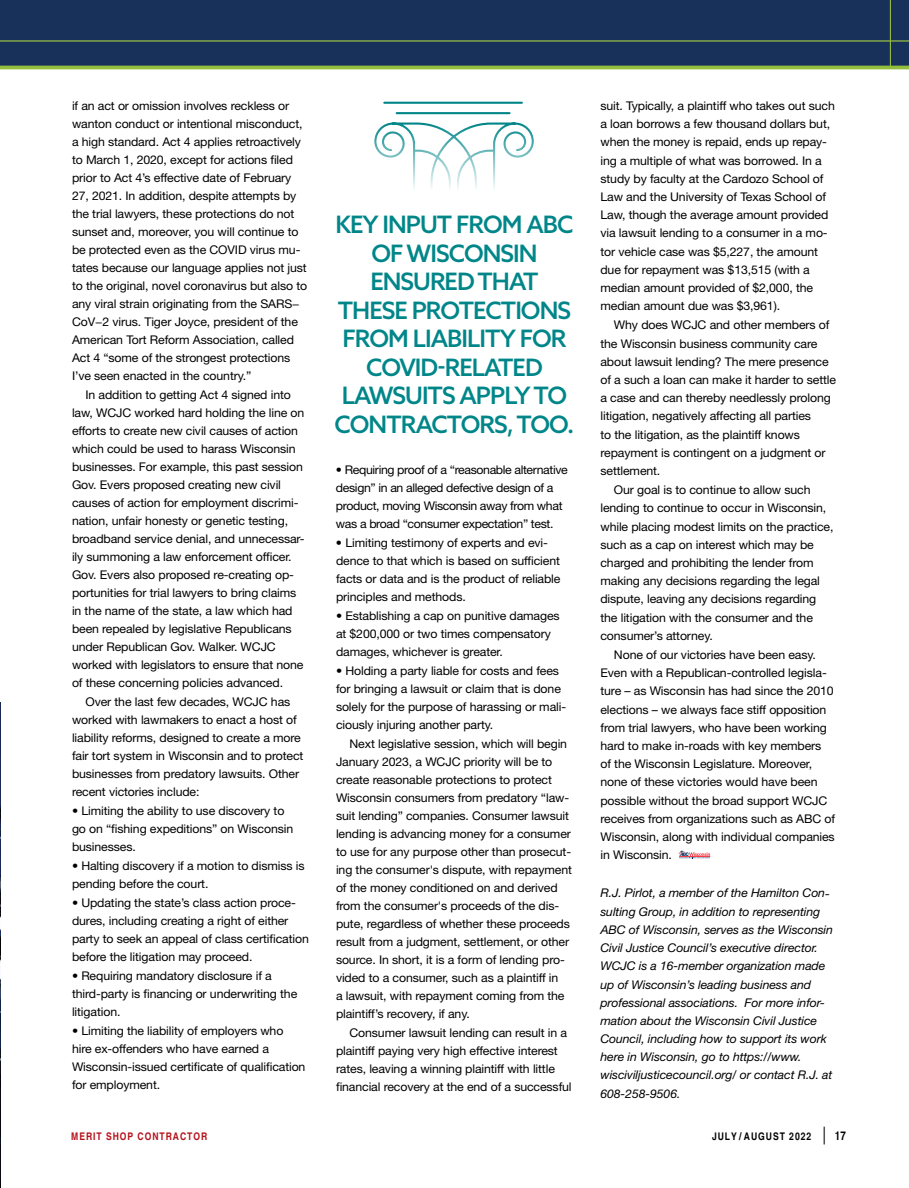
<style>
.page{position:relative;width:909px;height:1188px;background:#fff}
.page>*{position:absolute;margin:0;border:0;box-sizing:border-box;transform-origin:0 0}
.t1{font:500 24px/28.5px "Azo Sans";letter-spacing:-.04em;color:#008689;text-align:center}
.t2{font:12px/18px "Helvetica Neue LT Std";letter-spacing:-.01em;color:#000}
.t3{font:italic 12px/18.1px "Helvetica Neue LT Std";letter-spacing:-.01em;color:#000}
.t4{font:12px/18px "Helvetica Neue LT Std";letter-spacing:-.03em;color:#000}
.t5{font:700 condensed 10.5px "Helvetica";letter-spacing:.09em;color:#b5121b}
.t6{font:700 condensed 10.5px "Helvetica";letter-spacing:.09em;color:#000}
.s1{font-size:17.7px}
.s2{font-size:12px}
</style>
<div class="page">
<img style="left:0;top:702px;width:1px;height:486px">
<div style="left:0;top:0;width:909px;height:68px;background:#18315a"></div>
<hr style="left:0;top:40px;width:909px;height:2px;background:#a5ce43">
<hr style="left:0;top:66px;width:909px;height:3px;background:#94bc3d">
<hr style="left:890px;top:0;width:1px;height:67px;background:#94bc3d">
<svg style="left:374px;top:101px;width:160px;height:87px"></svg>
<svg style="left:678px;top:851px;width:32px;height:7px"></svg>
<p class="t2" style="left:72px;top:97px;width:237px">if an act or omission involves reckless or wanton conduct or intentional misconduct, a high standard. Act 4 applies retroactively to March 1, 2020, except for actions filed prior to Act 4’s effective date of February 27, 2021. In addition, despite attempts by the trial lawyers, these protections do not sunset and, moreover, you will continue to be protected even as the COVID virus mu&shy;tates because our language applies not just to the original, novel coronavirus but also to any viral strain originating from the SARS− CoV−2 virus. Tiger Joyce, president of the American Tort Reform Association, called Act 4 “some of the strongest protections I’ve seen enacted in the country.”</p>
<p class="t2" style="left:72px;top:386px;width:234px;text-indent:14px">In addition to getting Act 4 signed into law, WCJC worked hard holding the line on efforts to create new civil causes of action which could be used to harass Wisconsin businesses. For example, this past session Gov. Evers proposed creating new civil causes of action for employment discrimi&shy;nation, unfair honesty or genetic testing, broadband service denial, and unnecessar&shy;ily summoning a law enforcement officer.<br>Gov. Evers also proposed re-creating op&shy;portunities for trial lawyers to bring claims in the name of the state, a law which had been repealed by legislative Republicans under Republican Gov. Walker. WCJC worked with legislators to ensure that none of these concerning policies advanced.</p>
<p class="t2" style="left:72px;top:693px;width:233px;text-indent:14px">Over the last few decades, WCJC has worked with lawmakers to enact a host of liability reforms, designed to create a more fair tort system in Wisconsin and to protect businesses from predatory lawsuits. Other recent victories include:</p>
<p class="t2" style="left:72px;top:802px;width:223px">• Limiting the ability to use discovery to go on “fishing expeditions” on Wisconsin businesses.</p>
<p class="t2" style="left:72px;top:857px;width:234px">• Halting discovery if a motion to dismiss is pending before the court.</p>
<p class="t2" style="left:72px;top:894px;width:238px">• Updating the state’s class action proce&shy;dures, including creating a right of either party to seek an appeal of class certification before the litigation may proceed.</p>
<p class="t2" style="left:72px;top:967px;width:227px">• Requiring mandatory disclosure if a third-party is financing or underwriting the litigation.</p>
<p class="t2" style="left:72px;top:1022px;width:235px">• Limiting the liability of employers who hire ex-offenders who have earned a Wisconsin-issued certificate of qualification for employment.</p>
<h1 class="t1" style="left:334px;top:210px;width:241px">KEY INPUT FROM ABC<br>OF WISCONSIN<br>ENSURED THAT<br>THESE PROTECTIONS<br>FROM LIABILITY FOR<br>COVID-RELATED<br>LAWSUITS APPLY TO<br>CONTRACTORS, TOO.</h1>
<p class="t4" style="left:336px;top:461px;width:233px">• Requiring proof of a “reasonable alternative design” in an alleged defective design of a product, moving Wisconsin away from what was a broad “consumer expectation” test.</p>
<p class="t2" style="left:336px;top:534px;width:226px">• Limiting testimony of experts and evi&shy;dence to that which is based on sufficient facts or data and is the product of reliable principles and methods.</p>
<p class="t2" style="left:336px;top:607px;width:225px">• Establishing a cap on punitive damages at $200,000 or two times compensatory damages, whichever is greater.</p>
<p class="t2" style="left:336px;top:662px;width:232px">• Holding a party liable for costs and fees for bringing a lawsuit or claim that is done solely for the purpose of harassing or mali&shy;ciously injuring another party.</p>
<p class="t2" style="left:336px;top:735px;width:237px;text-indent:14px">Next legislative session, which will begin January 2023, a WCJC priority will be to create reasonable protections to protect Wisconsin consumers from predatory “law&shy;suit lending” companies. Consumer lawsuit lending is advancing money for a consumer to use for any purpose other than prosecut&shy;ing the consumer's dispute, with repayment of the money conditioned on and derived from the consumer's proceeds of the dis&shy;pute, regardless of whether these proceeds result from a judgment, settlement, or other source. In short, it is a form of lending pro&shy;vided to a consumer, such as a plaintiff in<br>a lawsuit, with repayment coming from the plaintiff’s recovery, if any.</p>
<p class="t2" style="left:336px;top:1024px;width:237px;text-indent:14px">Consumer lawsuit lending can result in a plaintiff paying very high effective interest rates, leaving a winning plaintiff with little financial recovery at the end of a successful</p>
<p class="t2" style="left:600px;top:97px;width:236px">suit. Typically, a plaintiff who takes out such a loan borrows a few thousand dollars but, when the money is repaid, ends up repay&shy;ing a multiple of what was borrowed. In a study by faculty at the Cardozo School of Law and the University of Texas School of Law, though the average amount provided via lawsuit lending to a consumer in a mo&shy;tor vehicle case was $5,227, the amount due for repayment was $13,515 (with a median amount provided of $2,000, the median amount due was $3,961).</p>
<p class="t2" style="left:614px;top:316px;width:217px">Why does WCJC and other members of</p>
<p class="t2" style="left:600px;top:334px;width:218px">the Wisconsin business community care</p>
<p class="t2" style="left:600px;top:352px;width:230px">about lawsuit lending? The mere presence</p>
<p class="t2" style="left:600px;top:371px;width:237px">of a such a loan can make it harder to settle</p>
<p class="t2" style="left:600px;top:389px;width:232px">a case and can thereby needlessly prolong</p>
<p class="t2" style="left:600px;top:407px;width:212px">litigation, negatively affecting all parties</p>
<p class="t2" style="left:600px;top:425px;width:201px">to the litigation, as the plaintiff knows</p>
<p class="t2" style="left:600px;top:443px;width:227px">repayment is contingent on a judgment or</p>
<p class="t2" style="left:600px;top:462px;width:61px">settlement.</p>
<p class="t2" style="left:614px;top:481px;width:198px">Our goal is to continue to allow such</p>
<p class="t2" style="left:600px;top:499px;width:227px">lending to continue to occur in Wisconsin,</p>
<p class="t2" style="left:600px;top:517px;width:234px">while placing modest limits on the practice,</p>
<p class="t2" style="left:600px;top:535px;width:215px">such as a cap on interest which may be</p>
<p class="t2" style="left:600px;top:554px;width:215px">charged and prohibiting the lender from</p>
<p class="t2" style="left:600px;top:572px;width:221px">making any decisions regarding the legal</p>
<p class="t2" style="left:600px;top:590px;width:217px">dispute, leaving any decisions regarding</p>
<p class="t2" style="left:600px;top:608px;width:214px">the litigation with the consumer and the</p>
<p class="t2" style="left:600px;top:626px;width:114px">consumer’s attorney.</p>
<p class="t2" style="left:614px;top:645px;width:204px">None of our victories have been easy.</p>
<p class="t2" style="left:600px;top:664px;width:228px">Even with a Republican-controlled legisla-</p>
<p class="t2" style="left:600px;top:682px;width:235px">ture – as Wisconsin has had since the 2010</p>
<p class="t2" style="left:600px;top:700px;width:227px">elections – we always face stiff opposition</p>
<p class="t2" style="left:600px;top:718px;width:228px">from trial lawyers, who have been working</p>
<p class="t2" style="left:600px;top:737px;width:222px">hard to make in-roads with key members</p>
<p class="t2" style="left:600px;top:755px;width:213px">of the Wisconsin Legislature. Moreover,</p>
<p class="t2" style="left:600px;top:773px;width:219px">none of these victories would have been</p>
<p class="t2" style="left:600px;top:791px;width:228px">possible without the broad support WCJC</p>
<p class="t2" style="left:600px;top:809px;width:236px">receives from organizations such as ABC of</p>
<p class="t2" style="left:600px;top:827px;width:236px">Wisconsin, along with individual companies</p>
<p class="t2" style="left:600px;top:846px;width:73px">in Wisconsin.</p>
<p class="t3" style="left:600px;top:884px;width:234px">R.J. Pirlot, a member of the Hamilton Con&shy;sulting Group, in addition to representing ABC of Wisconsin, serves as the Wisconsin Civil Justice Council’s executive director.<br>WCJC is a 16-member organization made up of Wisconsin’s leading business and professional associations. For more infor&shy;mation about the Wisconsin Civil Justice Council, including how to support its work here in Wisconsin, go to https://www. wisciviljusticecouncil.org/ or contact R.J. at 608-258-9506.</p>
<p class="t5" style="left:71px;top:1130px;width:138px">MERIT SHOP CONTRACTOR</p>
<p class="t6" style="left:712px;top:1130px;width:135px">JULY / AUGUST 2022 <span class="s1">|</span> <span class="s2">17</span></p>
</div>
